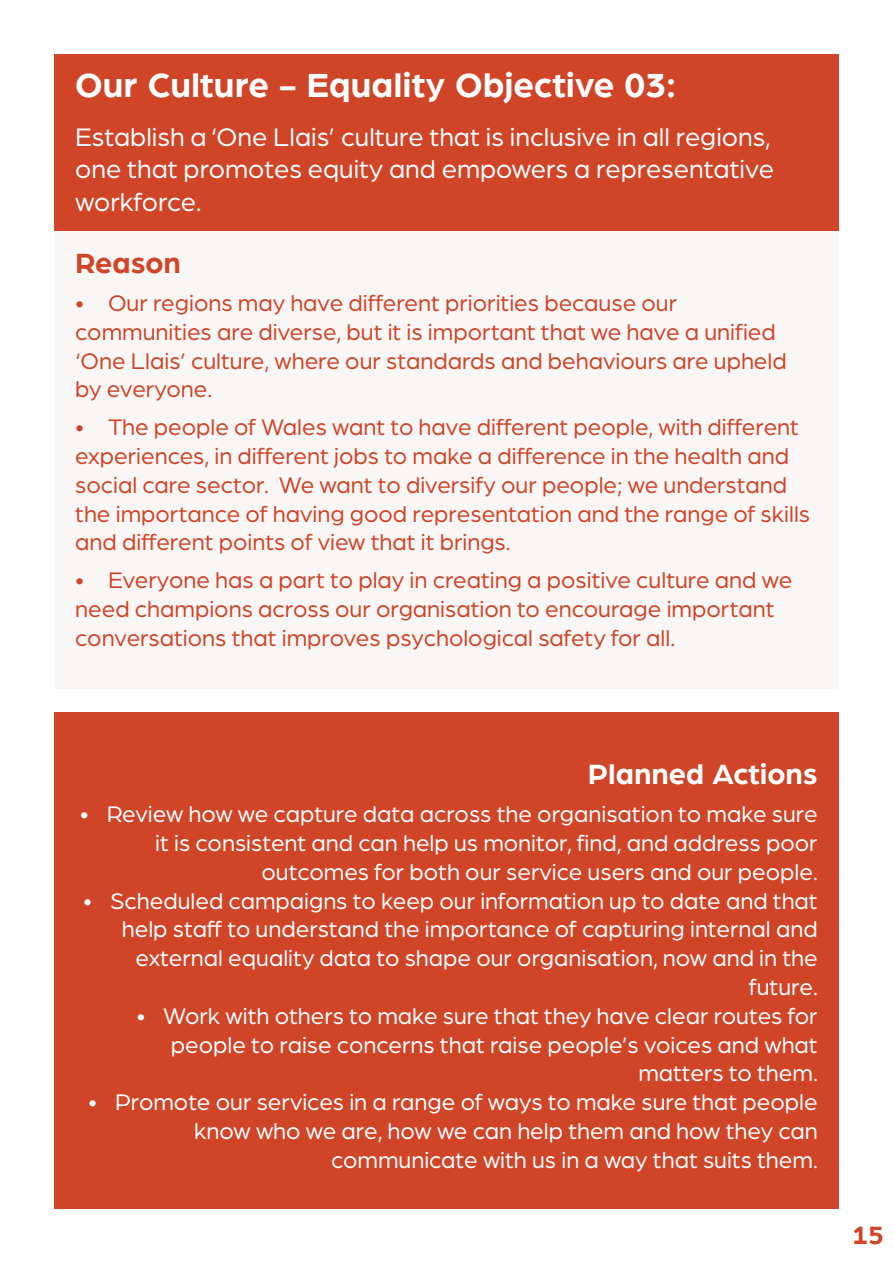
<style>
.page{position:relative;width:893px;height:1263px;background:#fff}
.page>*{position:absolute;margin:0;border:0;box-sizing:border-box;transform-origin:0 0}
.Paragraph_Style_1{font:700 36px "Arboria";color:#fff}
.Main_Paragraph_Style{font:700 30px "Arboria";color:#fff}
.Main_Paragraph_Style-2{font:700 30px "Arboria";color:#d04427}
.Paragraph_Style_1-2{font:27px/32.4px "Arboria";color:#fff;text-align:justify}
.Heading_1{font:700 27px "Arboria";color:#d04427}
.Main_Paragraph_Style-3{font:24px/28.8px "Arboria";color:#d04427}
.t1{font:24px/28.8px "Arboria";color:#fff;text-align:right}
</style>
<div class="page">
<div style="left:54px;top:54px;width:785px;height:178px;background:#d04427"></div>
<div style="left:54px;top:232px;width:785px;height:457px;background:#f9f6f6"></div>
<div style="left:54px;top:712px;width:785px;height:497px;background:#d04427"></div>
<p class="Paragraph_Style_1" style="left:75px;top:60px;width:602px">Our Culture - Equality Objective 03:</p>
<p class="Paragraph_Style_1-2" style="left:75px;top:119px;width:700px">Establish a ‘One Llais’ culture that is inclusive in all regions, one that promotes equity and empowers a representative workforce.</p>
<p class="Main_Paragraph_Style-2" style="left:75px;top:242px;width:107px">Reason</p>
<p class="Main_Paragraph_Style-3" style="left:75px;top:288px;width:713px">• Our regions may have different priorities because our communities are diverse, but it is important that we have a unified ‘One Llais’ culture, where our standards and behaviours are upheld by everyone.</p>
<p class="Main_Paragraph_Style-3" style="left:75px;top:412px;width:736px">• The people of Wales want to have different people, with different experiences, in different jobs to make a difference in the health and social care sector. We want to diversify our people; we understand the importance of having good representation and the range of skills and different points of view that it brings.</p>
<p class="Main_Paragraph_Style-3" style="left:75px;top:565px;width:718px">• Everyone has a part to play in creating a positive culture and we need champions across our organisation to encourage important conversations that improves psychological safety for all.</p>
<p class="Main_Paragraph_Style" style="left:588px;top:754px;width:232px">Planned Actions</p>
<p class="t1" style="left:80px;top:799px;width:740px">• Review how we capture data across the organisation to make sure it is consistent and can help us monitor, find, and address poor outcomes for both our service users and our people.</p>
<p class="t1" style="left:83px;top:885px;width:736px">• Scheduled campaigns to keep our information up to date and that help staff to understand the importance of capturing internal and external equality data to shape our organisation, now and in the future.</p>
<p class="t1" style="left:137px;top:1000px;width:683px">• Work with others to make sure that they have clear routes for people to raise concerns that raise people’s voices and what matters to them.</p>
<p class="t1" style="left:88px;top:1087px;width:731px">• Promote our services in a range of ways to make sure that people know who we are, how we can help them and how they can communicate with us in a way that suits them.</p>
<p class="Heading_1" style="left:853px;top:1216px;width:33px">15</p>
</div>
